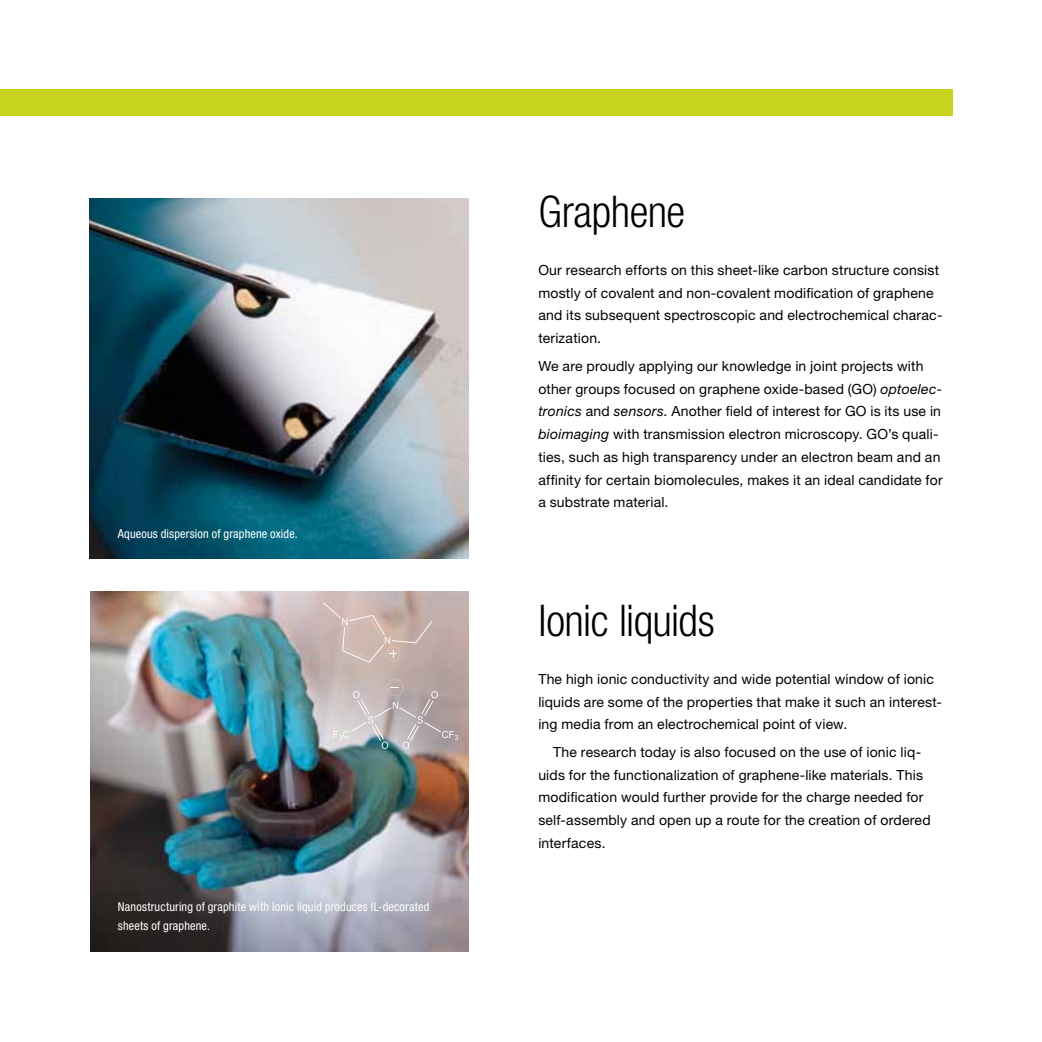
<style>
.page{position:relative;width:1042px;height:1042px;background:#fff}
.page>*{position:absolute;margin:0;border:0;box-sizing:border-box;transform-origin:0 0}
.t1{font:300 condensed 43.75px "Helvetica Neue LT Std";letter-spacing:-.01em;color:#000}
.t2{font:14px/22.8px "Helvetica Neue LT Std";letter-spacing:.015em;color:#000}
.t3{font:condensed 12.25px/19.2px "Helvetica Neue LT Std";letter-spacing:.015em;color:#fff}
.s1{font-style:italic}
</style>
<div class="page">
<img style="left:89px;top:198px;width:379px;height:361px">
<img style="left:91px;top:592px;width:377px;height:359px">
<svg style="left:323px;top:602px;width:109px;height:60px;background:#cab5ae"></svg>
<svg style="left:333px;top:679px;width:125px;height:70px;background:#bab2b3"></svg>
<div style="left:0;top:89px;width:952px;height:26px;background:#c8d41f"></div>
<p class="t3" style="left:118px;top:524px;width:181px">Aqueous dispersion of graphene oxide.</p>
<p class="t3" style="left:118px;top:897px;width:313px">Nanostructuring of graphite with Ionic liquid produces IL-decorated sheets of graphene.</p>
<h1 class="t1" style="left:538px;top:187px;width:148px">Graphene</h1>
<p class="t2" style="left:538px;top:258px;width:405px">Our research efforts on this sheet-like carbon structure consist mostly of covalent and non-covalent modification of graphene and its subsequent spectroscopic and electrochemical charac&shy;terization.</p>
<p class="t2" style="left:538px;top:354px;width:406px">We are proudly applying our knowledge in joint projects with other groups focused on graphene oxide-based (GO) <span class="s1">optoelec&shy;tronics</span> and <span class="s1">sensors</span>. Another field of interest for GO is its use in <span class="s1">bioimaging</span> with transmission electron microscopy. GO’s quali&shy;ties, such as high transparency under an electron beam and an affinity for certain biomolecules, makes it an ideal candidate for a substrate material.</p>
<h1 class="t1" style="left:538px;top:595px;width:178px">Ionic liquids</h1>
<p class="t2" style="left:538px;top:667px;width:405px">The high ionic conductivity and wide potential window of ionic liquids are some of the properties that make it such an interest&shy;ing media from an electrochemical point of view.</p>
<p class="t2" style="left:538px;top:740px;width:394px;text-indent:15px">The research today is also focused on the use of ionic liq&shy;uids for the functionalization of graphene-like materials. This modification would further provide for the charge needed for self-assembly and open up a route for the creation of ordered interfaces.</p>
</div>
